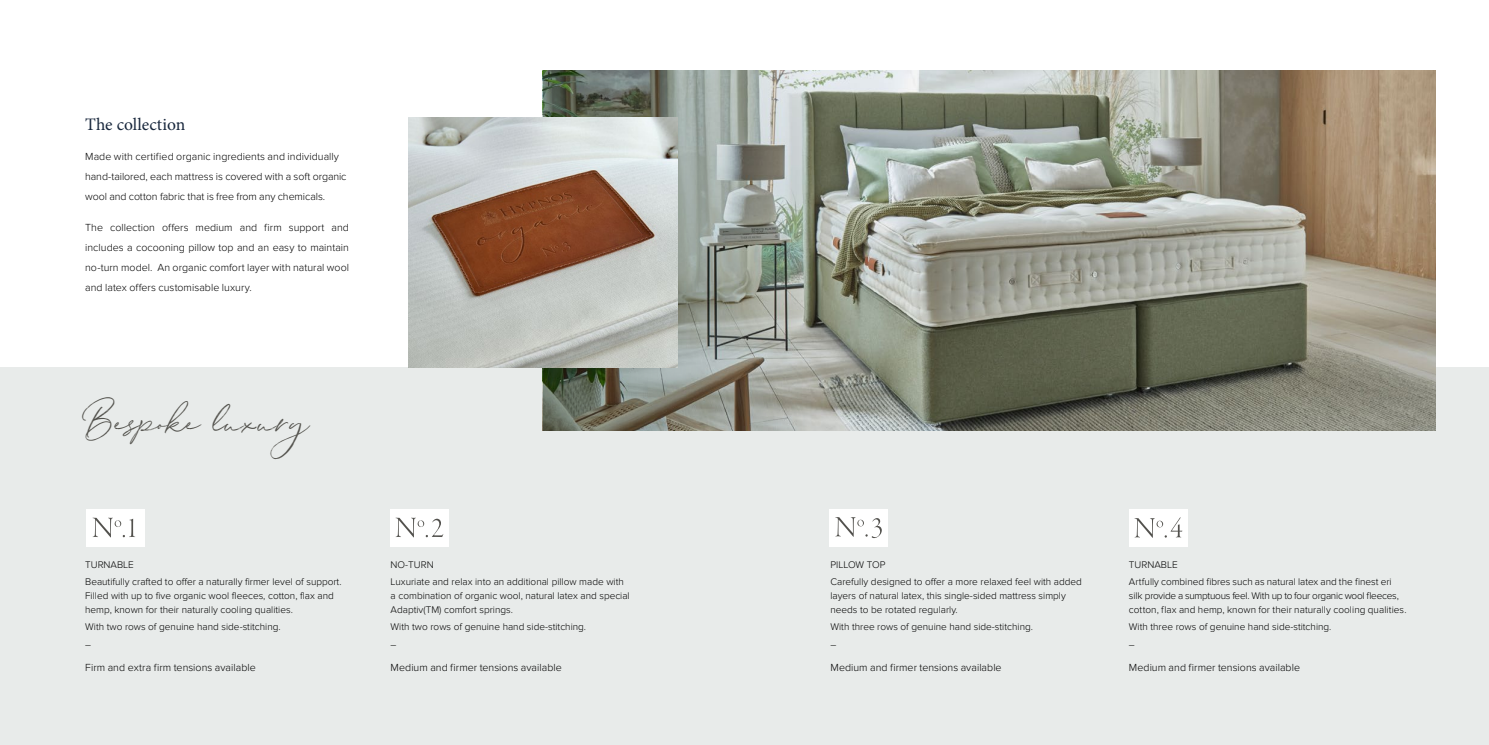
<style>
.page{position:relative;width:1489px;height:745px;background:#fff}
.page>*{position:absolute;margin:0;border:0;box-sizing:border-box;transform-origin:0 0}
.t1{font:44.75px "Stay Classy Duo Script Brush";color:#53524d}
.t2{font:17.5px "Minion Pro";color:#18273c}
.t3{font:300 10.62px/20px "Proxima Nova";letter-spacing:.005em;color:#000}
.t4{font:300 10px/17.2px "Proxima Nova";color:#000}
</style>
<div class="page">
<div style="left:0;top:367px;width:1488px;height:377px;background:#e8ebea"></div>
<img style="left:806px;top:71px;width:629px;height:359px">
<svg style="left:543px;top:71px;width:263px;height:359px;background:#90968d"></svg>
<div style="left:86px;top:509px;width:59px;height:37px;background:#fff"></div>
<svg style="left:93px;top:517px;width:42px;height:20px"></svg>
<div style="left:829px;top:509px;width:58px;height:37px;background:#fff"></div>
<svg style="left:835px;top:517px;width:46px;height:20px"></svg>
<div style="left:390px;top:509px;width:58px;height:37px;background:#fff"></div>
<svg style="left:395px;top:517px;width:48px;height:20px"></svg>
<img style="left:408px;top:117px;width:269px;height:250px">
<div style="left:1128px;top:509px;width:59px;height:37px;background:#fff"></div>
<svg style="left:1134px;top:517px;width:48px;height:20px"></svg>
<h2 class="t2" style="left:85px;top:112px;width:102px">The collection</h2>
<p class="t3" style="left:85px;top:147px;width:263px">Made with certified organic ingredients and individually hand-tailored, each mattress is covered with a soft organic wool and cotton fabric that is free from any chemicals.</p>
<p class="t3" style="left:85px;top:217px;width:265px;text-align:justify">The collection offers medium and firm support and includes a cocooning pillow top and an easy to maintain no-turn model. An organic comfort layer with natural wool and latex offers customisable luxury.</p>
<h1 class="t1" style="left:85px;top:389px;width:225px">Bespoke luxury</h1>
<p class="t4" style="left:85px;top:556px;width:258px">TURNABLE<br>Beautifully crafted to offer a naturally firmer level of support.</p>
<p class="t4" style="left:85px;top:588px;width:250px;line-height:13.8px">Filled with up to five organic wool fleeces, cotton, flax and hemp, known for their naturally cooling qualities.</p>
<p class="t4" style="left:85px;top:618px;width:197px">With two rows of genuine hand side-stitching.</p>
<p class="t3" style="left:85px;top:657px;width:172px">Firm and extra firm tensions available</p>
<p class="t4" style="left:390px;top:556px;width:235px">NO-TURN<br>Luxuriate and relax into an additional pillow made with</p>
<p class="t4" style="left:390px;top:588px;width:241px;line-height:13.8px">a combination of organic wool, natural latex and special<br>Adaptiv(TM) comfort springs.</p>
<p class="t4" style="left:390px;top:618px;width:197px">With two rows of genuine hand side-stitching.</p>
<p class="t3" style="left:390px;top:657px;width:173px">Medium and firmer tensions available</p>
<p class="t4" style="left:830px;top:556px;width:253px">PILLOW TOP<br>Carefully designed to offer a more relaxed feel with added</p>
<p class="t4" style="left:830px;top:588px;width:237px;line-height:13.8px">layers of natural latex, this single-sided mattress simply needs to be rotated regularly.</p>
<p class="t4" style="left:830px;top:618px;width:204px">With three rows of genuine hand side-stitching.</p>
<p class="t3" style="left:830px;top:657px;width:173px">Medium and firmer tensions available</p>
<p class="t4" style="left:1128px;top:556px;width:264px">TURNABLE<br>Artfully combined fibres such as natural latex and the finest eri</p>
<p class="t4" style="left:1128px;top:588px;width:279px;line-height:13.8px">silk provide a sumptuous feel. With up to four organic wool fleeces, cotton, flax and hemp, known for their naturally cooling qualities.</p>
<p class="t4" style="left:1128px;top:618px;width:204px">With three rows of genuine hand side-stitching.</p>
<p class="t3" style="left:1128px;top:657px;width:173px">Medium and firmer tensions available</p>
</div>
